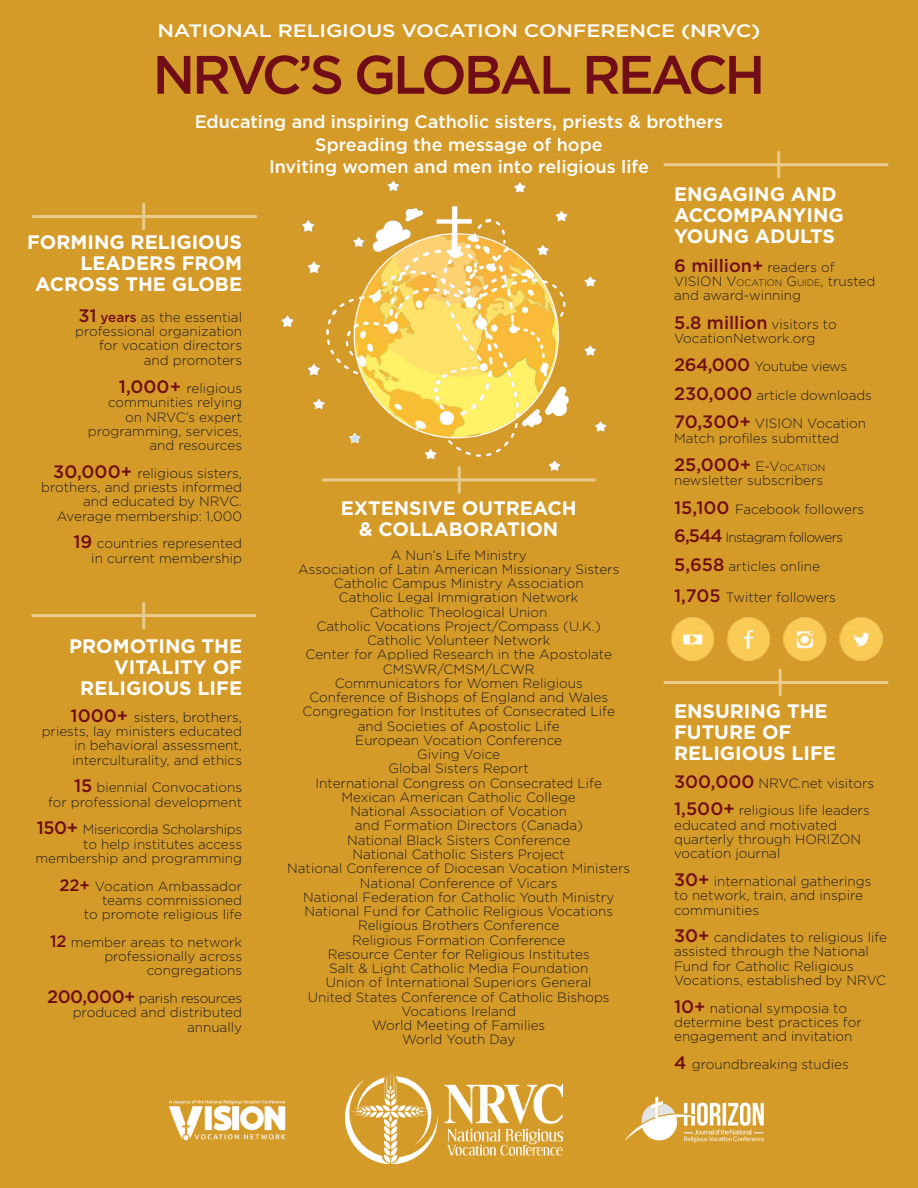
<style>
.page{position:relative;width:918px;height:1188px;background:#d59b29}
.page>*{position:absolute;margin:0;border:0;box-sizing:border-box;transform-origin:0 0}
.t1{font:500 54px "Gotham";letter-spacing:-.06em;color:#710d16}
.t2{font:700 19.5px/21px "Gotham";color:#fff;text-align:right}
.t3{font:500 18px/22.5px "Gotham";color:#fff;text-align:center}
.t4{font:500 18px "Gotham";color:#710d16}
.t5{font:500 18px "Gotham";color:#fff;scale:1.17 1}
.t6{font:300 13.5px/14.2px "Gotham";color:#231f20;text-align:right}
.s1{font-weight:500;font-size:18px;color:#710d16}
.s2{font-weight:500;color:#710d16}
.s3{font-weight:500;font-size:16.5px;color:#710d16}
.s4{font-weight:300;font-size:13.5px;color:#231f20}
.s5{font-style:inherit}
.s6{font-size:9.45px}
.s7{font-weight:300;font-size:9.45px;color:#231f20}
</style>
<div class="page">
<img style="left:345px;top:1073px;width:218px;height:91px">
<img style="left:165px;top:1096px;width:124px;height:47px">
<img style="left:626px;top:1093px;width:151px;height:62px">
<hr style="left:32px;top:215px;width:225px;height:3px;background:#e8cb8d">
<hr style="left:664px;top:163px;width:224px;height:3px;background:#e8cb8d">
<hr style="left:31px;top:614px;width:225px;height:3px;background:#e8cb8d">
<hr style="left:322px;top:478px;width:274px;height:3px;background:#e8cb8d">
<hr style="left:664px;top:681px;width:224px;height:3px;background:#e8cb8d">
<hr style="left:142px;top:203px;width:3px;height:27px;background:#e8cb8d">
<hr style="left:777px;top:151px;width:3px;height:27px;background:#e8cb8d">
<hr style="left:142px;top:602px;width:3px;height:27px;background:#e8cb8d">
<hr style="left:779px;top:669px;width:3px;height:27px;background:#e8cb8d">
<hr style="left:458px;top:466px;width:3px;height:27px;background:#e8cb8d">
<img style="left:667px;top:615px;width:219px;height:50px">
<h3 class="t5" style="left:157px;top:19px;width:517px">NATIONAL RELIGIOUS VOCATION CONFERENCE (NRVC)</h3>
<h1 class="t1" style="left:153px;top:39px;width:614px">NRVC’S GLOBAL REACH</h1>
<h3 class="t3" style="left:195px;top:110px;width:530px">Educating and inspiring Catholic sisters, priests &amp; brothers<br>Spreading the message of hope<br>Inviting women and men into religious life</h3>
<h2 class="t2" style="left:27px;top:232px;width:216px">FORMING RELIGIOUS<br>LEADERS FROM<br>ACROSS THE GLOBE</h2>
<p class="t6" style="left:75px;top:310px;width:168px"><span class="s1">31</span> <span class="s2">years</span> as the essential professional organization for vocation directors and promoters</p>
<p class="t6" style="left:88px;top:381px;width:156px"><span class="s1">1,000+</span> religious communities relying on NRVC’s expert programming, services, and resources</p>
<p class="t6" style="left:41px;top:466px;width:202px"><span class="s1">30,000+</span> religious sisters, brothers, and priests informed and educated by NRVC.<br>Average membership: 1,000</p>
<p class="t6" style="left:73px;top:536px;width:170px"><span class="s1">19</span> countries represented in current membership</p>
<h2 class="t2" style="left:69px;top:635px;width:174px">PROMOTING THE<br>VITALITY OF<br>RELIGIOUS LIFE</h2>
<p class="t6" style="left:42px;top:710px;width:202px"><span class="s1">1000+</span> sisters, brothers, priests, lay ministers educated in behavioral assessment, interculturality, and ethics</p>
<p class="t6" style="left:48px;top:780px;width:195px"><span class="s1">15</span> biennial Convocations<br>for professional development</p>
<p class="t6" style="left:35px;top:822px;width:208px"><span class="s1">150+</span> Misericordia Scholarships to help institutes access membership and programming</p>
<p class="t6" style="left:59px;top:878px;width:184px"><span class="s3">22+</span> Vocation Ambassador teams commissioned<br>to promote religious life</p>
<p class="t6" style="left:50px;top:935px;width:194px"><span class="s3">12</span> member areas to network professionally across congregations</p>
<p class="t6" style="left:47px;top:991px;width:196px;line-height:14.7px"><span class="s1">200,000+</span> parish resources produced and distributed annually</p>
<h2 class="t2" style="left:341px;top:498px;width:237px;text-align:center">EXTENSIVE OUTREACH &amp; COLLABORATION</h2>
<p class="t6" style="left:391px;top:547px;width:137px">A Nun’s Life Ministry</p>
<p class="t6" style="left:298px;top:562px;width:323px">Association of Latin American Missionary Sisters</p>
<p class="t6" style="left:334px;top:576px;width:252px">Catholic Campus Ministry Association</p>
<p class="t6" style="left:339px;top:590px;width:241px">Catholic Legal Immigration Network</p>
<p class="t6" style="left:370px;top:604px;width:179px">Catholic Theological Union</p>
<p class="t6" style="left:317px;top:619px;width:286px">Catholic Vocations Project/Compass (U.K.)</p>
<p class="t6" style="left:367px;top:633px;width:185px">Catholic Volunteer Network</p>
<p class="t6" style="left:306px;top:647px;width:308px">Center for Applied Research in the Apostolate</p>
<p class="t6" style="left:383px;top:661px;width:154px">CMSWR/CMSM/LCWR</p>
<p class="t6" style="left:335px;top:676px;width:250px">Communicators for Women Religious</p>
<p class="t6" style="left:309px;top:690px;width:300px">Conference of Bishops of England and Wales</p>
<p class="t6" style="left:303px;top:704px;width:314px">Congregation for Institutes of Consecrated Life</p>
<p class="t6" style="left:358px;top:718px;width:203px">and Societies of Apostolic Life</p>
<p class="t6" style="left:355px;top:733px;width:208px">European Vocation Conference</p>
<p class="t6" style="left:417px;top:747px;width:84px">Giving Voice</p>
<p class="t6" style="left:389px;top:761px;width:142px">Global Sisters Report</p>
<p class="t6" style="left:316px;top:775px;width:288px">International Congress on Consecrated Life</p>
<p class="t6" style="left:342px;top:790px;width:236px">Mexican American Catholic College</p>
<p class="t6" style="left:350px;top:804px;width:218px">National Association of Vocation</p>
<p class="t6" style="left:355px;top:818px;width:230px">and Formation Directors (Canada)</p>
<p class="t6" style="left:347px;top:832px;width:225px">National Black Sisters Conference</p>
<p class="t6" style="left:352px;top:847px;width:214px">National Catholic Sisters Project</p>
<p class="t6" style="left:287px;top:861px;width:344px">National Conference of Diocesan Vocation Ministers</p>
<p class="t6" style="left:360px;top:875px;width:199px">National Conference of Vicars</p>
<p class="t6" style="left:303px;top:890px;width:313px">National Federation for Catholic Youth Ministry</p>
<p class="t6" style="left:304px;top:904px;width:310px">National Fund for Catholic Religious Vocations</p>
<p class="t6" style="left:358px;top:918px;width:203px">Religious Brothers Conference</p>
<p class="t6" style="left:352px;top:932px;width:215px">Religious Formation Conference</p>
<p class="t6" style="left:328px;top:947px;width:263px">Resource Center for Religious Institutes</p>
<p class="t6" style="left:329px;top:961px;width:261px">Salt &amp; Light Catholic Media Foundation</p>
<p class="t6" style="left:326px;top:975px;width:267px">Union of International Superiors General</p>
<p class="t6" style="left:308px;top:989px;width:303px">United States Conference of Catholic Bishops</p>
<p class="t6" style="left:401px;top:1004px;width:116px">Vocations Ireland</p>
<p class="t6" style="left:372px;top:1018px;width:175px">World Meeting of Families</p>
<p class="t6" style="left:402px;top:1032px;width:115px">World Youth Day</p>
<h2 class="t2" style="left:674px;top:183px;width:171px;text-align:left">ENGAGING AND<br>ACCOMPANYING<br>YOUNG ADULTS</h2>
<h3 class="t4" style="left:674px;top:254px;width:162px">6 million+ <span class="s4">readers of</span></h3>
<p class="t6" style="left:674px;top:274px;width:203px;text-align:left">VISION <span class="s5">V</span><span class="s6">OCATION</span> <span class="s5">G</span><span class="s6">UIDE</span>, trusted and award-winning</p>
<h3 class="t4" style="left:674px;top:311px;width:164px">5.8 million <span class="s4">visitors to</span></h3>
<p class="t6" style="left:674px;top:324px;width:199px;line-height:28.5px;text-align:left">VocationNetwork.org<br><span class="s1">264,000</span> Youtube views<br><span class="s1">230,000</span> article downloads<br><span class="s1">70,300+</span> VISION Vocation</p>
<p class="t6" style="left:674px;top:430px;width:166px">Match profiles submitted</p>
<h3 class="t4" style="left:674px;top:453px;width:153px">25,000+ <span class="s4">E-V</span><span class="s7">OCATION</span></h3>
<p class="t6" style="left:674px;top:466px;width:192px;line-height:28.5px;text-align:left">newsletter subscribers<br><span class="s1">15,100</span> Facebook followers<br><span class="s1">6,544</span> Instagram followers<br><span class="s1">5,658</span> articles online</p>
<p class="t6" style="left:674px;top:589px;width:163px"><span class="s1">1,705</span> Twitter followers</p>
<h2 class="t2" style="left:674px;top:701px;width:163px;text-align:left">ENSURING THE<br>FUTURE OF<br>RELIGIOUS LIFE</h2>
<p class="t6" style="left:674px;top:769px;width:202px;line-height:27.8px;text-align:left"><span class="s1">300,000</span> NRVC.net visitors<br><span class="s1">1,500+</span> religious life leaders</p>
<p class="t6" style="left:674px;top:817px;width:189px;text-align:left">educated and motivated quarterly through HORIZON vocation journal</p>
<p class="t6" style="left:674px;top:874px;width:199px;text-align:left"><span class="s1">30+</span> international gatherings to network, train, and inspire communities</p>
<p class="t6" style="left:674px;top:930px;width:214px;text-align:left"><span class="s1">30+</span> candidates to religious life assisted through the National<br>Fund for Catholic Religious<br>Vocations, established by NRVC</p>
<p class="t6" style="left:674px;top:1000px;width:189px;text-align:left"><span class="s1">10+</span> national symposia to determine best practices for engagement and invitation</p>
<p class="t6" style="left:674px;top:1057px;width:176px"><span class="s1">4</span> groundbreaking studies</p>
</div>
